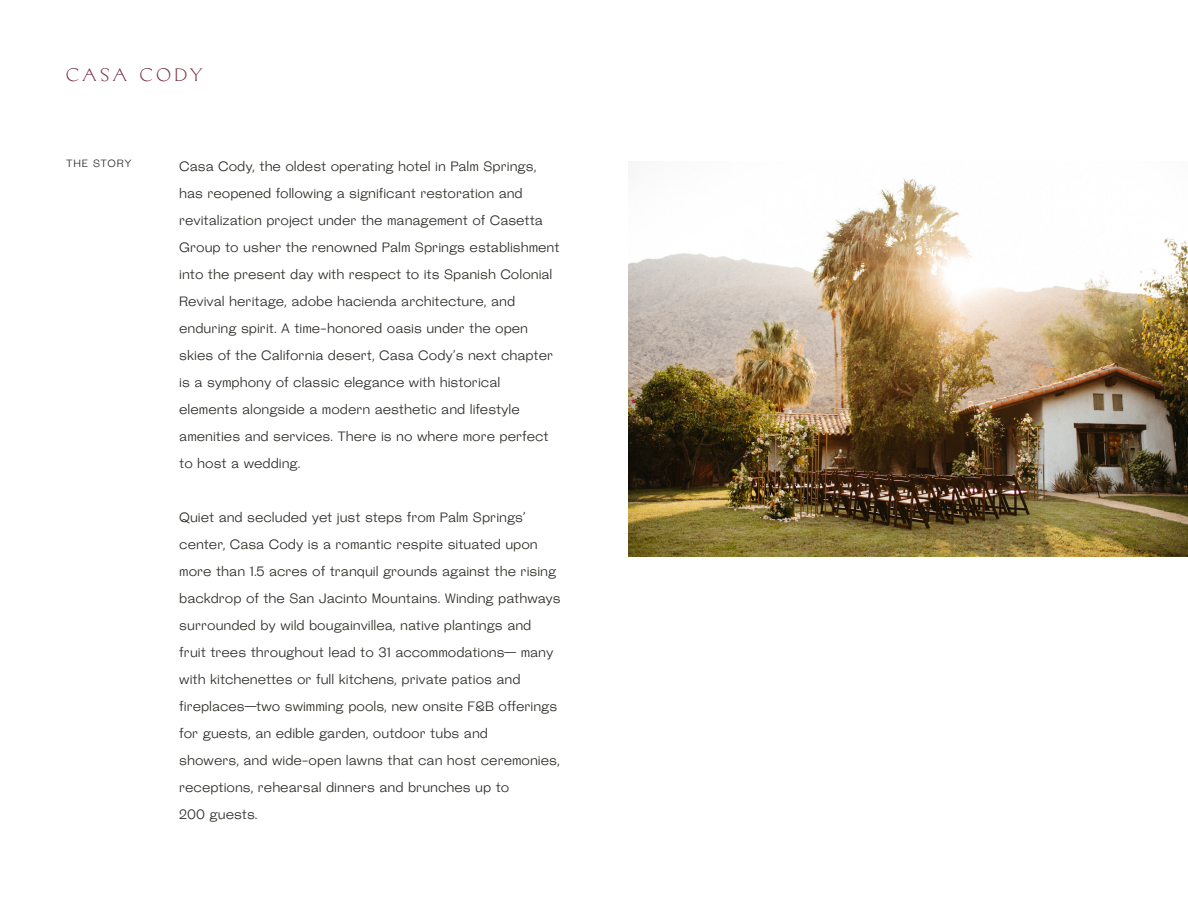
<style>
.page{position:relative;width:1188px;height:918px;background:#fff}
.page>*{position:absolute;margin:0;border:0;box-sizing:border-box;transform-origin:0 0}
._12_18_Left{font:300 18px "Manege";letter-spacing:.195em;color:#712d3e}
._9_12_Left{font:13.5px/27px "Steinbeck";color:#2d2a26}
._7_9_Left{font:10.5px "Steinbeck";letter-spacing:.065em;color:#2d2a26}
</style>
<div class="page">
<img style="left:629px;top:162px;width:559px;height:395px">
<p class="_12_18_Left" style="left:66px;top:64px;width:138px">CASA CODY</p>
<p class="_7_9_Left" style="left:66px;top:157px;width:67px">THE STORY</p>
<p class="_9_12_Left" style="left:179px;top:153px;width:382px">Casa Cody, the oldest operating hotel in Palm Springs, has reopened following a significant restoration and revitalization project under the management of Casetta Group to usher the renowned Palm Springs establishment into the present day with respect to its Spanish Colonial Revival heritage, adobe hacienda architecture, and enduring spirit. A time-honored oasis under the open skies of the California desert, Casa Cody’s next chapter is a symphony of classic elegance with historical elements alongside a modern aesthetic and lifestyle amenities and services. There is no where more perfect to host a wedding.</p>
<p class="_9_12_Left" style="left:179px;top:504px;width:383px">Quiet and secluded yet just steps from Palm Springs’ center, Casa Cody is a romantic respite situated upon more than 1.5 acres of tranquil grounds against the rising backdrop of the San Jacinto Mountains. Winding pathways surrounded by wild bougainvillea, native plantings and fruit trees throughout lead to 31 accommodations— many with kitchenettes or full kitchens, private patios and fireplaces—two swimming pools, new onsite F&amp;B offerings for guests, an edible garden, outdoor tubs and</p>
<p class="_9_12_Left" style="left:179px;top:747px;width:382px">showers, and wide-open lawns that can host ceremonies, receptions, rehearsal dinners and brunches up to</p>
<p class="_9_12_Left" style="left:179px;top:801px;width:80px">200 guests.</p>
</div>
